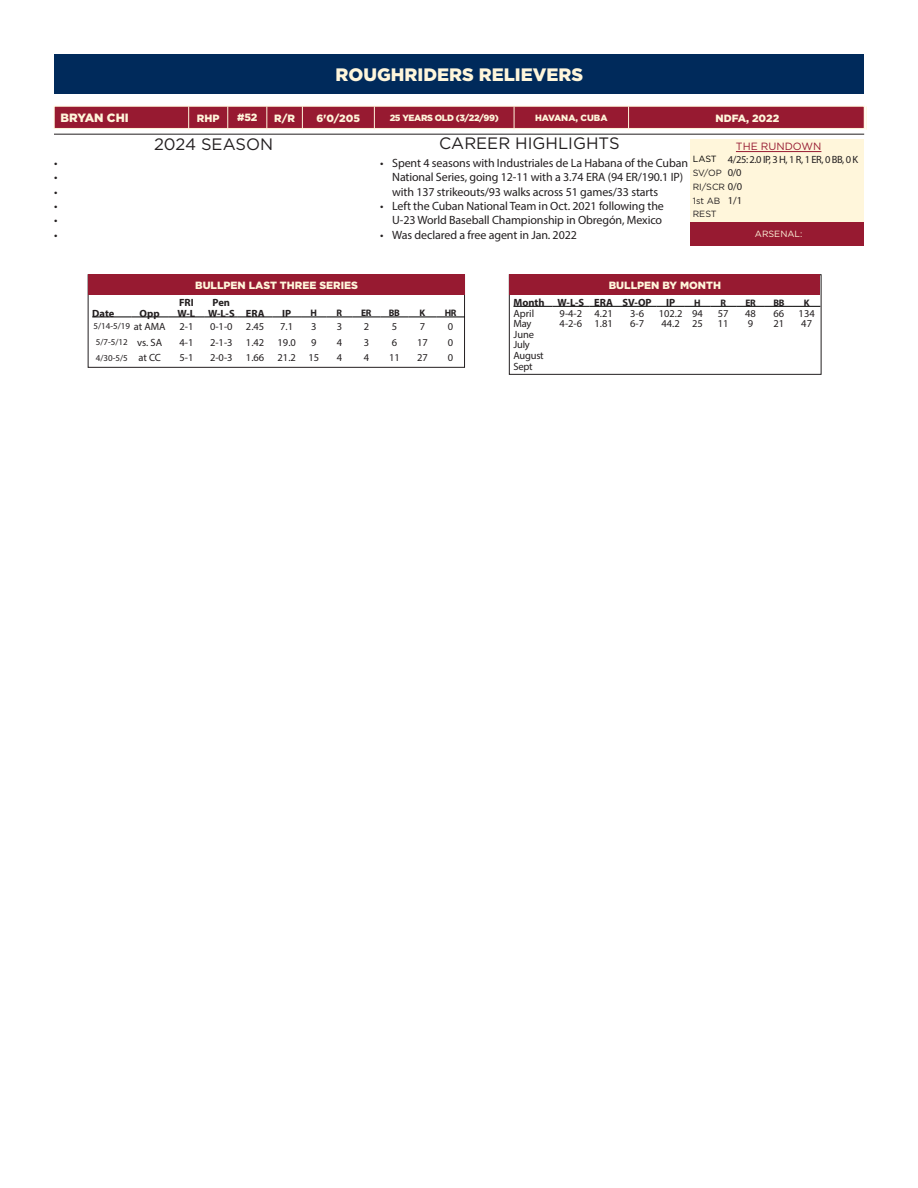
<style>
.page{position:relative;width:918px;height:1188px;background:#fff}
.page>*{position:absolute;margin:0;border:0;box-sizing:border-box;transform-origin:0 0}
.t1{font:900 18px "Gotham";color:#fff6db}
.t2{font:16.5px "Gotham";color:#231f20}
.t3{font:12px/14.4px "Myriad Pro";letter-spacing:-.01em;color:#231f20}
.t4{font:900 12px "Gotham";color:#fff6db}
.t5{font:10.5px "Myriad Pro";color:#231f20}
.t6{font:900 10.5px "Gotham";color:#fff6db}
.t7{font:700 10.5px "Myriad Pro";color:#231f20}
.t8{font:10.5px "Gotham";color:#971a31}
.t9{font:700 9.45px "Myriad Pro";letter-spacing:-.04em;color:#231f20}
.t10{font:9px "Myriad Pro";color:#231f20}
.t11{font:9px "Gotham";color:#231f20}
.t12{font:900 9px "Gotham";letter-spacing:-.04em;color:#fff6db}
.t13{font:900 9px "Gotham";color:#fff6db}
.t14{font:9px "Gotham";color:#fff6db}
.t15{font:9px "Gotham";color:#000}
.s1{color:#fff6db}
</style>
<div class="page">
<div style="left:54px;top:54px;width:810px;height:40px;background:#002a5b"></div>
<div style="left:88px;top:274px;width:377px;height:94px;border:1px solid #231f20"></div>
<div style="left:88px;top:274px;width:377px;height:21px;background:#971a31"></div>
<hr style="left:92px;top:317px;width:39px;height:1px;background:#000">
<hr style="left:131px;top:317px;width:37px;height:1px;background:#000">
<hr style="left:168px;top:317px;width:37px;height:1px;background:#000">
<hr style="left:205px;top:317px;width:33px;height:1px;background:#000">
<hr style="left:238px;top:317px;width:34px;height:1px;background:#000">
<svg style="left:272px;top:317px;width:193px;height:1px"></svg>
<div style="left:509px;top:274px;width:312px;height:101px;border:1px solid #231f20"></div>
<div style="left:510px;top:274px;width:310px;height:21px;background:#971a31"></div>
<hr style="left:513px;top:306px;width:40px;height:1px;background:#000">
<hr style="left:553px;top:306px;width:36px;height:1px;background:#000">
<svg style="left:589px;top:306px;width:29px;height:1px"></svg>
<hr style="left:618px;top:306px;width:38px;height:1px;background:#000">
<svg style="left:656px;top:306px;width:164px;height:1px"></svg>
<div style="left:690px;top:140px;width:174px;height:85px;background:#fff6db"></div>
<hr style="left:736px;top:151px;width:85px;height:1px;background:#971a31">
<div style="left:690px;top:222px;width:174px;height:24px;background:#971a31"></div>
<div style="left:54px;top:106px;width:810px;height:22px;background:#971a31"></div>
<div style="left:54px;top:106px;width:810px;height:23px;border:1px solid #fff6db"></div>
<hr style="left:54px;top:134px;width:810px;height:1px;background:#231f20">
<svg style="left:188px;top:106px;width:1px;height:24px"></svg>
<svg style="left:266px;top:106px;width:1px;height:24px"></svg>
<svg style="left:227px;top:106px;width:1px;height:24px"></svg>
<svg style="left:302px;top:106px;width:1px;height:24px"></svg>
<svg style="left:374px;top:106px;width:1px;height:24px"></svg>
<svg style="left:514px;top:106px;width:1px;height:24px"></svg>
<svg style="left:628px;top:106px;width:1px;height:24px"></svg>
<svg style="left:866px;top:106px;width:1px;height:24px"></svg>
<p class="t1" style="left:335px;top:62px;width:249px">ROUGHRIDERS RELIEVERS</p>
<p class="t4" style="left:60px;top:110px;width:70px">BRYAN CHI</p>
<p class="t6" style="left:197px;top:111px;width:24px">RHP</p>
<p class="t6" style="left:237px;top:110px;width:22px">#52</p>
<p class="t6" style="left:274px;top:111px;width:22px">R/R</p>
<p class="t6" style="left:317px;top:111px;width:45px">6'0/205</p>
<p class="t12" style="left:390px;top:111px;width:110px">25 YEARS OLD (3/22/99)</p>
<p class="t13" style="left:535px;top:111px;width:74px">HAVANA, CUBA</p>
<p class="t6" style="left:716px;top:111px;width:65px">NDFA, 2022</p>
<p class="t3" style="left:54px;top:155px;width:5px">•</p>
<p class="t3" style="left:54px;top:170px;width:5px">•</p>
<p class="t3" style="left:54px;top:184px;width:5px">•</p>
<p class="t3" style="left:54px;top:199px;width:5px">•</p>
<p class="t3" style="left:54px;top:213px;width:5px">•</p>
<p class="t3" style="left:54px;top:227px;width:5px">•</p>
<p class="t2" style="left:154px;top:133px;width:121px">2024 SEASON</p>
<p class="t2" style="left:439px;top:133px;width:182px">CAREER HIGHLIGHTS</p>
<p class="t8" style="left:736px;top:140px;width:87px">THE RUNDOWN</p>
<p class="t6" style="left:195px;top:278px;width:164px">BULLPEN LAST THREE SERIES</p>
<p class="t15" style="left:693px;top:153px;width:26px">LAST</p>
<p class="t5" style="left:728px;top:153px;width:132px">4/25: 2.0 IP, 3 H, 1 R, 1 ER, 0 BB, 0 K</p>
<p class="t11" style="left:693px;top:167px;width:31px">SV/OP</p>
<p class="t5" style="left:728px;top:166px;width:15px">0/0</p>
<p class="t11" style="left:693px;top:181px;width:34px">RI/SCR</p>
<p class="t5" style="left:728px;top:180px;width:16px">0/0</p>
<p class="t11" style="left:693px;top:195px;width:31px">1st AB<span class="s1">.</span></p>
<p class="t5" style="left:728px;top:194px;width:16px">1/1</p>
<p class="t11" style="left:693px;top:208px;width:25px">REST</p>
<p class="t3" style="left:392px;top:155px;width:297px;text-indent:-12px">• Spent 4 seasons with Industriales de La Habana of the Cuban<br>National Series, going 12-11 with a 3.74 ERA (94 ER/190.1 IP) with 137 strikeouts/93 walks across 51 games/33 starts</p>
<p class="t3" style="left:380px;top:199px;width:285px;text-align:right">• Left the Cuban National Team in Oct. 2021 following the<br>U-23 World Baseball Championship in Obregón, Mexico</p>
<p class="t3" style="left:380px;top:227px;width:198px">• Was declared a free agent in Jan. 2022</p>
<p class="t14" style="left:755px;top:228px;width:49px">ARSENAL:</p>
<p class="t6" style="left:609px;top:278px;width:114px">BULLPEN BY MONTH</p>
<p class="t7" style="left:179px;top:296px;width:16px">FRI</p>
<p class="t7" style="left:213px;top:296px;width:19px">Pen</p>
<p class="t7" style="left:92px;top:306px;width:24px">Date</p>
<p class="t7" style="left:140px;top:306px;width:22px">Opp</p>
<p class="t7" style="left:178px;top:306px;width:19px">W-L</p>
<p class="t7" style="left:208px;top:306px;width:28px">W-L-S</p>
<p class="t7" style="left:246px;top:306px;width:20px">ERA</p>
<p class="t7" style="left:282px;top:306px;width:11px">IP</p>
<p class="t9" style="left:310px;top:307px;width:8px">H</p>
<p class="t9" style="left:337px;top:307px;width:7px">R</p>
<p class="t9" style="left:361px;top:307px;width:12px">ER</p>
<p class="t9" style="left:389px;top:307px;width:13px">BB</p>
<p class="t9" style="left:420px;top:307px;width:7px">K</p>
<p class="t9" style="left:445px;top:307px;width:13px">HR</p>
<p class="t10" style="left:93px;top:321px;width:38px">5/14-5/19</p>
<p class="t5" style="left:134px;top:320px;width:33px">at AMA</p>
<p class="t5" style="left:179px;top:320px;width:15px">2-1</p>
<p class="t5" style="left:210px;top:320px;width:24px">0-1-0</p>
<p class="t5" style="left:246px;top:320px;width:20px">2.45</p>
<p class="t5" style="left:280px;top:320px;width:14px">7.1</p>
<p class="t5" style="left:311px;top:320px;width:7px">3</p>
<p class="t5" style="left:337px;top:320px;width:7px">3</p>
<p class="t5" style="left:364px;top:320px;width:7px">2</p>
<p class="t5" style="left:392px;top:320px;width:7px">5</p>
<p class="t5" style="left:420px;top:320px;width:7px">7</p>
<p class="t5" style="left:448px;top:320px;width:7px">0</p>
<p class="t10" style="left:96px;top:336px;width:34px">5/7-5/12</p>
<p class="t5" style="left:137px;top:336px;width:27px">vs. SA</p>
<p class="t5" style="left:179px;top:336px;width:15px">4-1</p>
<p class="t5" style="left:210px;top:336px;width:24px">2-1-3</p>
<p class="t5" style="left:246px;top:336px;width:20px">1.42</p>
<p class="t5" style="left:278px;top:336px;width:20px">19.0</p>
<p class="t5" style="left:311px;top:336px;width:7px">9</p>
<p class="t5" style="left:337px;top:336px;width:7px">4</p>
<p class="t5" style="left:364px;top:336px;width:7px">3</p>
<p class="t5" style="left:392px;top:336px;width:7px">6</p>
<p class="t5" style="left:417px;top:336px;width:12px">17</p>
<p class="t5" style="left:448px;top:336px;width:7px">0</p>
<p class="t10" style="left:96px;top:352px;width:34px">4/30-5/5</p>
<p class="t5" style="left:138px;top:351px;width:24px">at CC</p>
<p class="t5" style="left:179px;top:351px;width:15px">5-1</p>
<p class="t5" style="left:210px;top:351px;width:24px">2-0-3</p>
<p class="t5" style="left:246px;top:351px;width:20px">1.66</p>
<p class="t5" style="left:278px;top:351px;width:20px">21.2</p>
<p class="t5" style="left:308px;top:351px;width:12px">15</p>
<p class="t5" style="left:337px;top:351px;width:7px">4</p>
<p class="t5" style="left:364px;top:351px;width:7px">4</p>
<p class="t5" style="left:389px;top:351px;width:12px">11</p>
<p class="t5" style="left:417px;top:351px;width:12px">27</p>
<p class="t5" style="left:448px;top:351px;width:7px">0</p>
<p class="t7" style="left:513px;top:296px;width:33px">Month</p>
<p class="t7" style="left:558px;top:296px;width:28px">W-L-S</p>
<p class="t7" style="left:594px;top:296px;width:20px">ERA</p>
<p class="t7" style="left:623px;top:296px;width:31px">SV-OP</p>
<p class="t7" style="left:666px;top:296px;width:11px">IP</p>
<p class="t9" style="left:694px;top:296px;width:8px">H</p>
<p class="t9" style="left:720px;top:296px;width:7px">R</p>
<p class="t9" style="left:745px;top:296px;width:12px">ER</p>
<p class="t9" style="left:773px;top:296px;width:13px">BB</p>
<p class="t9" style="left:804px;top:296px;width:7px">K</p>
<p class="t5" style="left:513px;top:307px;width:22px">April</p>
<p class="t5" style="left:560px;top:307px;width:24px">9-4-2</p>
<p class="t5" style="left:594px;top:307px;width:20px">4.21</p>
<p class="t5" style="left:630px;top:307px;width:15px">3-6</p>
<p class="t5" style="left:659px;top:307px;width:25px">102.2</p>
<p class="t5" style="left:692px;top:307px;width:12px">94</p>
<p class="t5" style="left:718px;top:307px;width:12px">57</p>
<p class="t5" style="left:745px;top:307px;width:12px">48</p>
<p class="t5" style="left:774px;top:307px;width:12px">66</p>
<p class="t5" style="left:799px;top:307px;width:18px">134</p>
<p class="t5" style="left:513px;top:317px;width:20px">May</p>
<p class="t5" style="left:560px;top:317px;width:24px">4-2-6</p>
<p class="t5" style="left:594px;top:317px;width:20px">1.81</p>
<p class="t5" style="left:630px;top:317px;width:15px">6-7</p>
<p class="t5" style="left:661px;top:317px;width:20px">44.2</p>
<p class="t5" style="left:692px;top:317px;width:12px">25</p>
<p class="t5" style="left:718px;top:317px;width:12px">11</p>
<p class="t5" style="left:748px;top:317px;width:7px">9</p>
<p class="t5" style="left:774px;top:317px;width:12px">21</p>
<p class="t5" style="left:801px;top:317px;width:12px">47</p>
<p class="t5" style="left:513px;top:328px;width:22px">June</p>
<p class="t5" style="left:513px;top:338px;width:18px">July</p>
<p class="t5" style="left:513px;top:349px;width:32px">August</p>
<p class="t5" style="left:513px;top:360px;width:21px">Sept</p>
</div>
